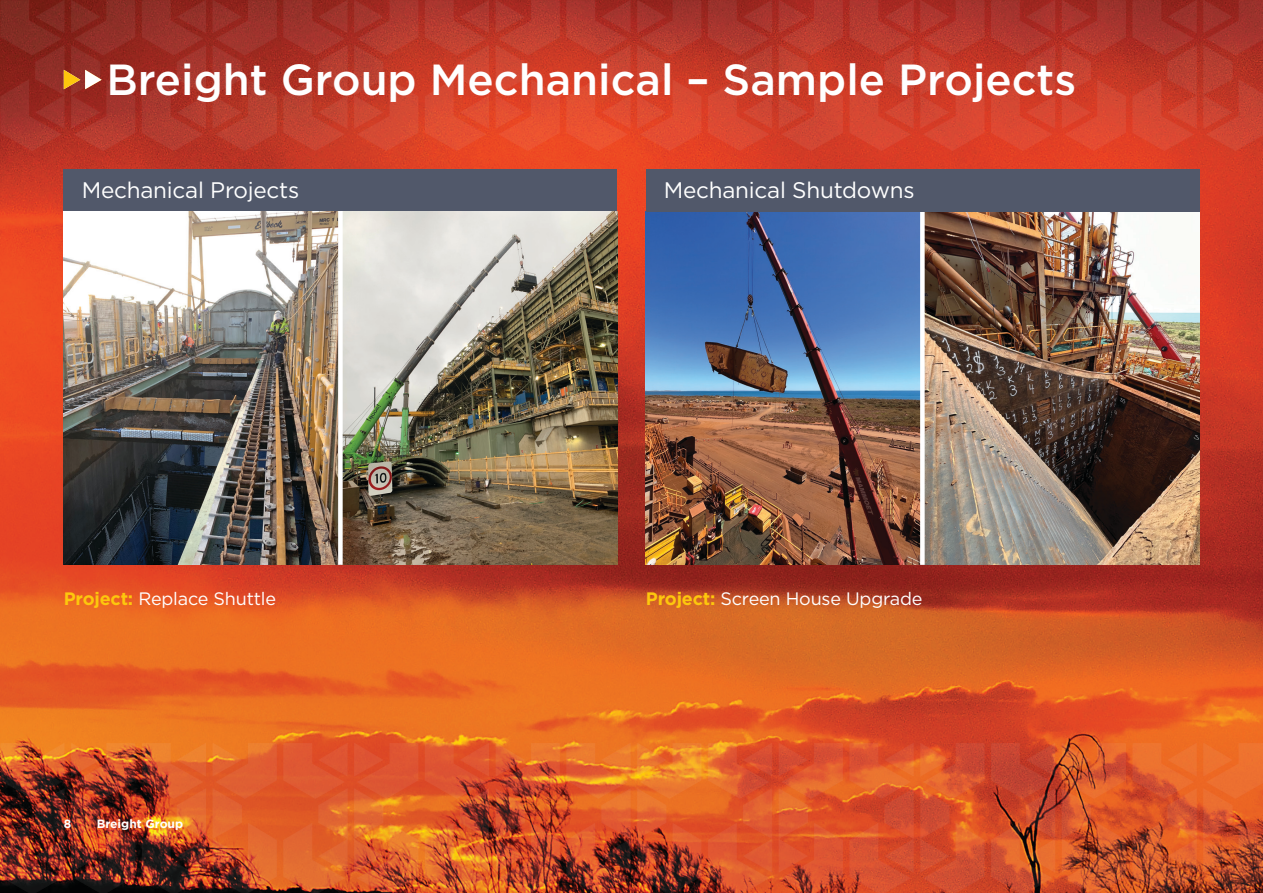
<style>
.page{position:relative;width:1263px;height:893px;background:#fff}
.page>*{position:absolute;margin:0;border:0;box-sizing:border-box;transform-origin:0 0}
.t1{font:500 43.5px "Gotham";color:#fff}
.t2{font:22.5px "Gotham";letter-spacing:-.01em;color:#fff}
.t3{font:18px "Gotham";letter-spacing:-.01em;color:#fff}
.t4{font:700 12px "Gotham";color:#fff}
.s1{font-weight:700;color:#fdc70d}
</style>
<div class="page">
<img style="left:0;top:151px;width:1263px;height:592px">
<img style="left:646px;top:212px;width:274px;height:353px">
<img style="left:925px;top:212px;width:274px;height:353px">
<img style="left:0;top:0;width:1263px;height:151px">
<svg style="left:64px;top:70px;width:38px;height:19px"></svg>
<div style="left:920px;top:211px;width:5px;height:354px;background:#fff"></div>
<div style="left:64px;top:169px;width:553px;height:43px;background:#51586a"></div>
<div style="left:646px;top:169px;width:553px;height:43px;background:#51586a"></div>
<img style="left:0;top:743px;width:1263px;height:150px">
<img style="left:343px;top:211px;width:274px;height:354px">
<img style="left:64px;top:211px;width:274px;height:354px">
<div style="left:338px;top:211px;width:5px;height:354px;background:#fff"></div>
<p class="t1" style="left:106px;top:51px;width:971px">Breight Group Mechanical – Sample Projects</p>
<p class="t2" style="left:82px;top:175px;width:219px">Mechanical Projects</p>
<p class="t2" style="left:664px;top:175px;width:252px">Mechanical Shutdowns</p>
<p class="t3" style="left:64px;top:588px;width:214px"><span class="s1">Project:</span> Replace Shuttle</p>
<p class="t3" style="left:646px;top:588px;width:278px"><span class="s1">Project:</span> Screen House Upgrade</p>
<p class="t4" style="left:64px;top:816px;width:9px">8</p>
<p class="t4" style="left:97px;top:816px;width:88px">Breight Group</p>
</div>
